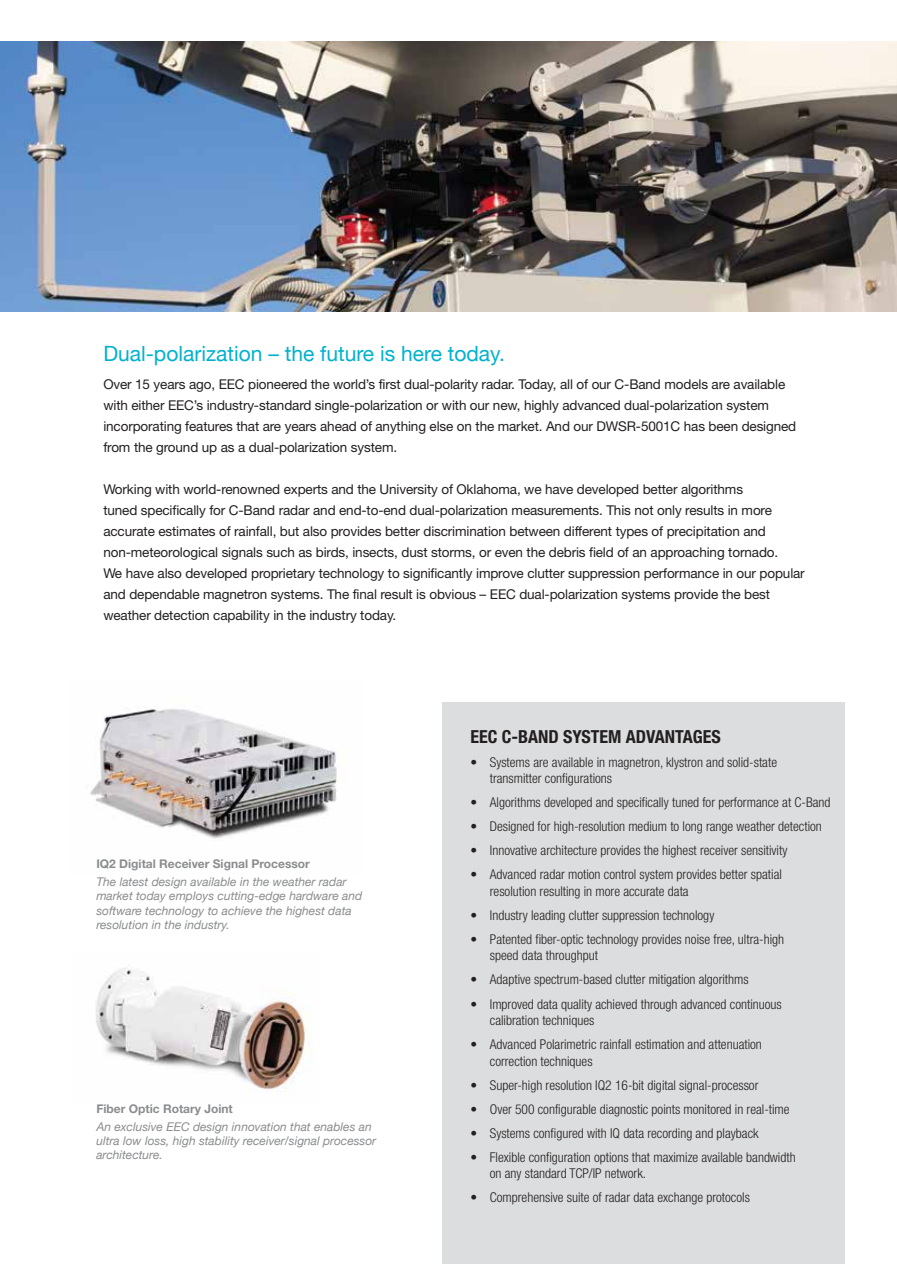
<style>
.page{position:relative;width:897px;height:1264px;background:#fff}
.page>*{position:absolute;margin:0;border:0;box-sizing:border-box;transform-origin:0 0}
.t1{font:21px "Helvetica Neue";color:#00b2cd}
.t2{font:700 condensed 18px "Helvetica Neue";color:#231f20}
.t3{font:13.5px/21px "Helvetica Neue";letter-spacing:-.01em;color:#231f20}
.t4{font:300 condensed 13.5px/16.5px "Helvetica Neue";color:#231f20}
.t5{font:italic 12px/14.4px "Helvetica Neue";color:#8a8c8e}
.t6{font:700 12px "Helvetica Neue";color:#8a8c8e}
</style>
<div class="page">
<img style="left:90px;top:709px;width:247px;height:130px">
<img style="left:96px;top:965px;width:216px;height:127px">
<div style="left:442px;top:702px;width:402px;height:561px;background:#dcddde"></div>
<img style="left:0;top:42px;width:896px;height:270px">
<h1 class="t1" style="left:103px;top:339px;width:403px">Dual-polarization – the future is here today.</h1>
<p class="t3" style="left:103px;top:373px;width:694px">Over 15 years ago, EEC pioneered the world’s first dual-polarity radar. Today, all of our C-Band models are available with either EEC’s industry-standard single-polarization or with our new, highly advanced dual-polarization system incorporating features that are years ahead of anything else on the market. And our DWSR-5001C has been designed from the ground up as a dual-polarization system.</p>
<p class="t3" style="left:103px;top:478px;width:702px">Working with world-renowned experts and the University of Oklahoma, we have developed better algorithms<br>tuned specifically for C-Band radar and end-to-end dual-polarization measurements. This not only results in more accurate estimates of rainfall, but also provides better discrimination between different types of precipitation and non-meteorological signals such as birds, insects, dust storms, or even the debris field of an approaching tornado.<br>We have also developed proprietary technology to significantly improve clutter suppression performance in our popular and dependable magnetron systems. The final result is obvious – EEC dual-polarization systems provide the best weather detection capability in the industry today.</p>
<p class="t6" style="left:96px;top:856px;width:215px">IQ2 Digital Receiver Signal Processor</p>
<p class="t5" style="left:96px;top:875px;width:267px">The latest design available in the weather radar market today employs cutting-edge hardware and software technology to achieve the highest data resolution in the industry.</p>
<p class="t6" style="left:96px;top:1100px;width:138px">Fiber Optic Rotary Joint</p>
<p class="t5" style="left:96px;top:1119px;width:281px">An exclusive EEC design innovation that enables an ultra low loss, high stability receiver/signal processor architecture.</p>
<h2 class="t2" style="left:470px;top:725px;width:252px">EEC C-BAND SYSTEM ADVANTAGES</h2>
<p class="t4" style="left:490px;top:754px;width:289px;text-indent:-19px">• Systems are available in magnetron, klystron and solid-state transmitter configurations</p>
<p class="t4" style="left:470px;top:794px;width:361px">• Algorithms developed and specifically tuned for performance at C-Band</p>
<p class="t4" style="left:470px;top:818px;width:353px">• Designed for high-resolution medium to long range weather detection</p>
<p class="t4" style="left:470px;top:842px;width:318px">• Innovative architecture provides the highest receiver sensitivity</p>
<p class="t4" style="left:490px;top:866px;width:293px;text-indent:-19px">• Advanced radar motion control system provides better spatial resolution resulting in more accurate data</p>
<p class="t4" style="left:470px;top:907px;width:245px">• Industry leading clutter suppression technology</p>
<p class="t4" style="left:490px;top:931px;width:296px;text-indent:-19px">• Patented fiber-optic technology provides noise free, ultra-high speed data throughput</p>
<p class="t4" style="left:470px;top:971px;width:280px">• Adaptive spectrum-based clutter mitigation algorithms</p>
<p class="t4" style="left:490px;top:995px;width:293px;text-indent:-19px">• Improved data quality achieved through advanced continuous calibration techniques</p>
<p class="t4" style="left:490px;top:1036px;width:273px;text-indent:-19px">• Advanced Polarimetric rainfall estimation and attenuation correction techniques</p>
<p class="t4" style="left:470px;top:1076px;width:289px">• Super-high resolution IQ2 16-bit digital signal-processor</p>
<p class="t4" style="left:470px;top:1100px;width:320px">• Over 500 configurable diagnostic points monitored in real-time</p>
<p class="t4" style="left:470px;top:1124px;width:290px">• Systems configured with IQ data recording and playback</p>
<p class="t4" style="left:490px;top:1148px;width:307px;text-indent:-19px">• Flexible configuration options that maximize available bandwidth on any standard TCP/IP network.</p>
<p class="t4" style="left:470px;top:1189px;width:281px">• Comprehensive suite of radar data exchange protocols</p>
</div>
